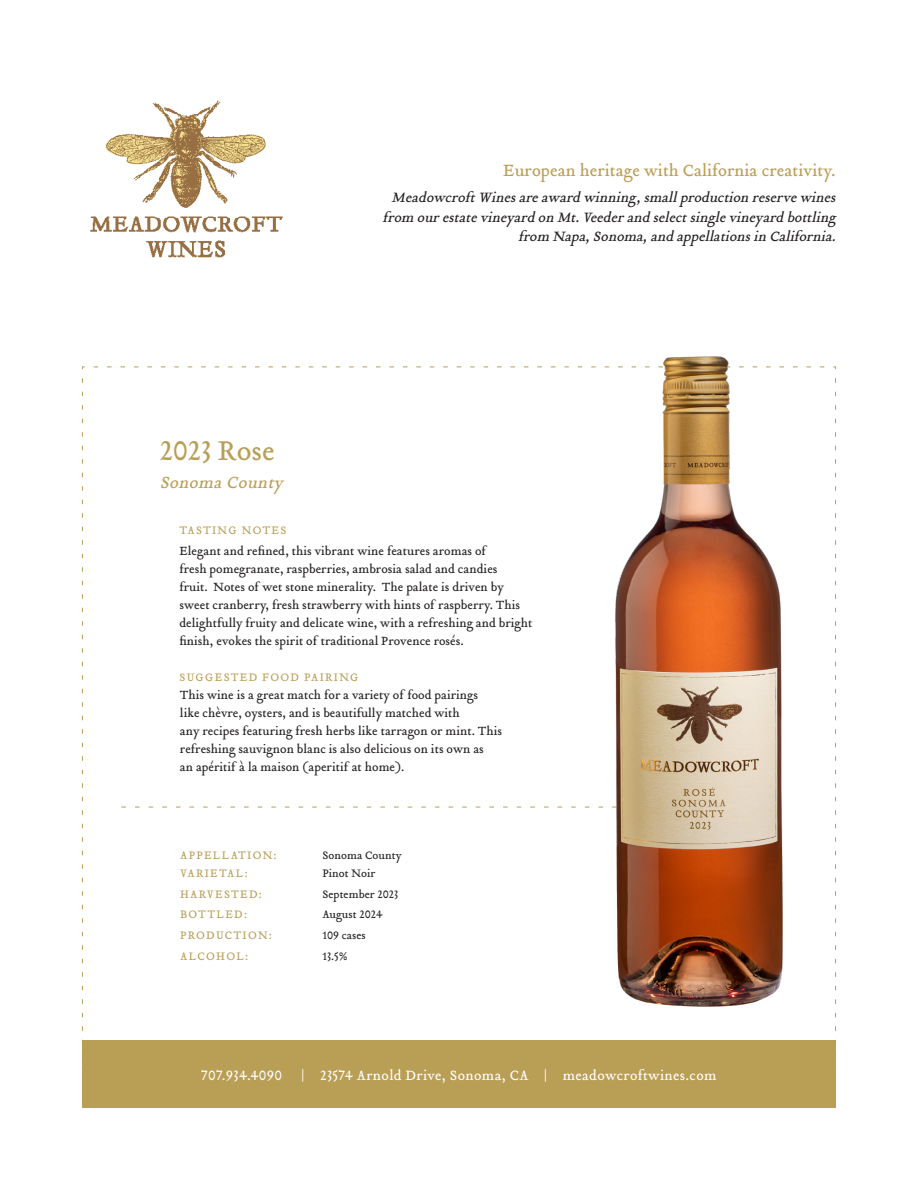
<style>
.page{position:relative;width:918px;height:1188px;background:#fff}
.page>*{position:absolute;margin:0;border:0;box-sizing:border-box;transform-origin:0 0}
.t1{font:30px "Tribute Roman";letter-spacing:-.005em;color:#b99e56}
.t2{font:18px "Tribute Roman";color:#b99e56}
.t3{font:italic 18px "Tribute Roman";color:#b99e56}
.t4{font:italic 15px/19.5px "Tribute Roman";color:#231f20;text-align:right}
.t5{font:15px "Tribute Roman";letter-spacing:.02em;color:#fff}
.t6{font:13.2px/18px "Tribute Roman";color:#231f20}
.t7{font:12px "Tribute Roman";letter-spacing:.1em;color:#b99e56}
.t8{font:12px "Tribute Roman";color:#231f20}
</style>
<div class="page">
<img style="left:90px;top:100px;width:193px;height:158px">
<svg style="left:121px;top:807px;width:442px;height:1px"></svg>
<div style="left:82px;top:1040px;width:754px;height:67px;background:#b99e56"></div>
<img style="left:564px;top:356px;width:247px;height:651px">
<h2 class="t2" style="left:503px;top:158px;width:334px">European heritage with California creativity.</h2>
<p class="t4" style="left:383px;top:188px;width:459px">MeadowcroftWinesareawardwinning,smallproduction reservewines from ourestatevineyardon Mt.Veederandselectsinglevineyardbottling from Nap a,Sonoma,andapp ellationsin California.</p>
<p class="t1" style="left:160px;top:431px;width:117px">2023 Rose</p>
<p class="t3" style="left:160px;top:470px;width:125px">SonomaCounty</p>
<p class="t7" style="left:179px;top:522px;width:109px">TASTING NOTES</p>
<p class="t6" style="left:179px;top:541px;width:355px">Elegant and refined, this vibrant wine features aromas of<br>fresh pomegranate, raspberries, ambrosia salad and candies<br>fruit. Notes of wet stone minerality. The palate is driven by sweet cranberry, fresh strawberry with hints of raspberry. This delightfully fruity and delicate wine, with a refreshing and bright finish, evokes the spirit of traditional Provence rosés.</p>
<p class="t7" style="left:179px;top:669px;width:181px">SUGGESTED FOOD PAIRING</p>
<p class="t6" style="left:180px;top:686px;width:300px">This wine is a great match for a variety of food pairings</p>
<p class="t6" style="left:180px;top:704px;width:281px">like chèvre, oysters, and is beautifully matched with</p>
<p class="t6" style="left:180px;top:722px;width:324px">any recipes featuring fresh herbs like tarragon or mint. This</p>
<p class="t6" style="left:180px;top:740px;width:305px">refreshing sauvignon blanc is also delicious on its own as</p>
<p class="t6" style="left:180px;top:758px;width:226px">an apéritif à la maison (aperitif at home).</p>
<p class="t7" style="left:180px;top:847px;width:98px">APPELLATION:</p>
<p class="t8" style="left:322px;top:847px;width:81px">Sonoma County</p>
<p class="t7" style="left:180px;top:865px;width:69px">VARIETAL:</p>
<p class="t8" style="left:322px;top:865px;width:54px">Pinot Noir</p>
<p class="t7" style="left:180px;top:886px;width:83px">HARVESTED:</p>
<p class="t8" style="left:322px;top:886px;width:77px">September 2023</p>
<p class="t7" style="left:180px;top:906px;width:68px">BOTTLED:</p>
<p class="t8" style="left:322px;top:906px;width:62px">August 2024</p>
<p class="t7" style="left:180px;top:927px;width:93px">PRODUCTION:</p>
<p class="t8" style="left:322px;top:927px;width:45px">109 cases</p>
<p class="t7" style="left:180px;top:948px;width:70px">ALCOHOL:</p>
<p class="t8" style="left:322px;top:948px;width:27px">13.5%</p>
<p class="t5" style="left:201px;top:1066px;width:517px">707.934.4090 | 23574 Arnold Drive, Sonoma, CA | meadowcroftwines.com</p>
</div>
